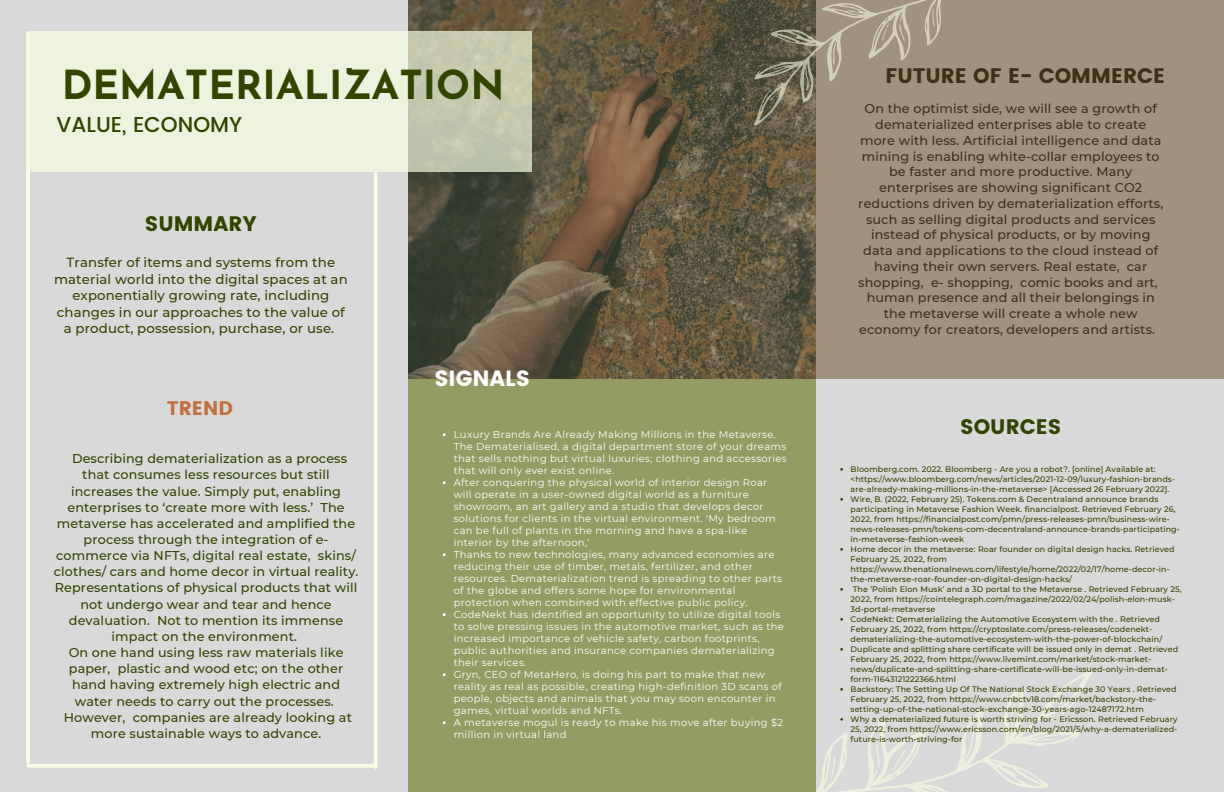
<style>
.page{position:relative;width:1224px;height:792px;background:#d9d9d9}
.page>*{position:absolute;margin:0;border:0;box-sizing:border-box;transform-origin:0 0}
.t1{font:700 40px "Josefin Sans";color:#314400}
.t2{font:22px "Poppins";color:#fff}
.t3{font:500 21.5px "Poppins";color:#314400}
.t4{font:21px "Poppins";color:#422e15}
.t5{font:21px "Poppins";color:#314400}
.t6{font:19.7px "Poppins";color:#c37041}
.t7{font:500 13.3px/16.5px "Montserrat";letter-spacing:.01em;color:#314400;text-align:center}
.t8{font:500 12.8px/16.2px "Montserrat";letter-spacing:.01em;color:#314400;text-align:center}
.t9{font:500 12.8px/15.8px "Montserrat";letter-spacing:.01em;color:#422e15;text-align:center}
.t10{font:10px/12px "Montserrat";letter-spacing:.035em;color:#fff}
.t11{font:500 8px/10px "Montserrat";letter-spacing:.01em;color:#314400}
</style>
<div class="page">
<svg style="left:816px;top:671px;width:277px;height:121px"></svg>
<svg style="left:892px;top:750px;width:14px;height:21px"></svg>
<svg style="left:875px;top:743px;width:5px;height:26px"></svg>
<svg style="left:831px;top:755px;width:4px;height:24px"></svg>
<svg style="left:1059px;top:697px;width:18px;height:17px"></svg>
<svg style="left:965px;top:729px;width:10px;height:31px"></svg>
<div style="left:408px;top:0;width:408px;height:792px;background:#949c63"></div>
<img style="left:408px;top:0;width:408px;height:379px">
<hr style="left:26px;top:33px;width:4px;height:729px;background:#f7ffe2">
<hr style="left:374px;top:174px;width:3px;height:593px;background:#f7ffe2">
<hr style="left:28px;top:764px;width:346px;height:4px;background:#f7ffe2">
<svg style="left:30px;top:32px;width:502px;height:140px;background:#e2e8d2"></svg>
<div style="left:816px;top:0;width:408px;height:379px;background:#a0927e"></div>
<svg style="left:733px;top:0;width:209px;height:126px"></svg>
<p class="t1" style="left:62px;top:69px;width:444px">DEMATERIALIZATION</p>
<p class="t3" style="left:57px;top:112px;width:187px">VALUE, ECONOMY</p>
<p class="t5" style="left:145px;top:212px;width:114px">SUMMARY</p>
<p class="t7" style="left:54px;top:254px;width:295px">Transfer of items and systems from the material world into the digital spaces at an exponentially growing rate, including changes in our approaches to the value of a product, possession, purchase, or use.</p>
<p class="t6" style="left:167px;top:397px;width:68px">TREND</p>
<p class="t8" style="left:54px;top:451px;width:306px">Describing dematerialization as a process that consumes less resources but still increases the value. Simply put, enabling enterprises to ‘create more with less.’ The metaverse has accelerated and amplified the process through the integration of e&shy;commerce via NFTs, digital real estate, skins/ clothes/ cars and home decor in virtual reality.<br>Representations of physical products that will not undergo wear and tear and hence devaluation. Not to mention its immense impact on the environment.</p>
<p class="t8" style="left:64px;top:644px;width:290px">On one hand using less raw materials like paper, plastic and wood etc; on the other hand having extremely high electric and water needs to carry out the processes.<br>However, companies are already looking at more sustainable ways to advance.</p>
<p class="t2" style="left:434px;top:366px;width:97px">SIGNALS</p>
<p class="t10" style="left:454px;top:428px;width:335px">Luxury Brands Are Already Making Millions in the Metaverse.<br>The Dematerialised, a digital department store of your dreams that sells nothing but virtual luxuries; clothing and accessories that will only ever exist online.</p>
<p class="t10" style="left:454px;top:476px;width:324px">After conquering the physical world of interior design Roar will operate in a user-owned digital world as a furniture showroom, an art gallery and a studio that develops decor solutions for clients in the virtual environment. 'My bedroom can be full of plants in the morning and have a spa-like interior by the afternoon,'</p>
<p class="t10" style="left:454px;top:548px;width:330px">Thanks to new technologies, many advanced economies are reducing their use of timber, metals, fertilizer, and other resources. Dematerialization trend is spreading to other parts of the globe and offers some hope for environmental protection when combined with effective public policy.</p>
<p class="t10" style="left:454px;top:608px;width:332px">CodeNekt has identified an opportunity to utilize digital tools to solve pressing issues in the automotive market, such as the increased importance of vehicle safety, carbon footprints, public authorities and insurance companies dematerializing their services.</p>
<p class="t10" style="left:454px;top:668px;width:330px">Gryn, CEO of MetaHero, is doing his part to make that new reality as real as possible, creating high-definition 3D scans of people, objects and animals that you may soon encounter in games, virtual worlds and NFTs.</p>
<p class="t10" style="left:454px;top:716px;width:331px">A metaverse mogul is ready to make his move after buying $2 million in virtual land</p>
<p class="t4" style="left:885px;top:64px;width:281px">FUTURE OF E- COMMERCE</p>
<p class="t9" style="left:858px;top:101px;width:306px">On the optimist side, we will see a growth of dematerialized enterprises able to create more with less. Artificial intelligence and data mining is enabling white-collar employees to be faster and more productive. Many enterprises are showing significant CO2 reductions driven by dematerialization efforts, such as selling digital products and services instead of physical products, or by moving data and applications to the cloud instead of having their own servers. Real estate, car shopping, e- shopping, comic books and art, human presence and all their belongings in the metaverse will create a whole new economy for creators, developers and artists.</p>
<p class="t5" style="left:960px;top:415px;width:103px">SOURCES</p>
<p class="t11" style="left:851px;top:464px;width:326px">Bloomberg.com. 2022. Bloomberg - Are you a robot?. [online] Available at: &lt;https://www.bloomberg.com/news/articles/2021-12-09/luxury-fashion-brands&shy;are-already-making-millions-in-the-metaverse&gt; [Accessed 26 February 2022].</p>
<p class="t11" style="left:851px;top:494px;width:331px">Wire, B. (2022, February 25). Tokens.com &amp; Decentraland announce brands participating in Metaverse Fashion Week. financialpost. Retrieved February 26, 2022, from https://financialpost.com/pmn/press-releases-pmn/business-wire&shy;news-releases-pmn/tokens-com-decentraland-announce-brands-participating&shy;in-metaverse-fashion-week</p>
<p class="t11" style="left:851px;top:544px;width:326px">Home decor in the metaverse: Roar founder on digital design hacks. Retrieved February 25, 2022, from https://www.thenationalnews.com/lifestyle/home/2022/02/17/home-decor-in&shy;the-metaverse-roar-founder-on-digital-design-hacks/</p>
<p class="t11" style="left:851px;top:584px;width:333px">The ’Polish Elon Musk’ and a 3D portal to the Metaverse . Retrieved February 25,<br>2022, from https://cointelegraph.com/magazine/2022/02/24/polish-elon-musk-<br>3d-portal-metaverse</p>
<p class="t11" style="left:851px;top:614px;width:313px">CodeNekt: Dematerializing the Automotive Ecosystem with the . Retrieved<br>February 25, 2022, from https://cryptoslate.com/press-releases/codenekt&shy;dematerializing-the-automotive-ecosystem-with-the-power-of-blockchain/</p>
<p class="t11" style="left:851px;top:644px;width:329px">Duplicate and splitting share certificate will be issued only in demat . Retrieved February 25, 2022, from https://www.livemint.com/market/stock-market&shy;news/duplicate-and-splitting-share-certificate-will-be-issued-only-in-demat&shy;form-11643121222366.html</p>
<p class="t11" style="left:851px;top:684px;width:328px">Backstory: The Setting Up Of The National Stock Exchange 30 Years . Retrieved<br>February 25, 2022, from https://www.cnbctv18.com/market/backstory-the&shy;setting-up-of-the-national-stock-exchange-30-years-ago-12487172.htm</p>
<p class="t11" style="left:851px;top:714px;width:328px;text-align:justify">Why a dematerialized future is worth striving for - Ericsson. Retrieved February 25, 2022, from https://www.ericsson.com/en/blog/2021/5/why-a-dematerialized&shy;future-is-worth-striving-for</p>
</div>
